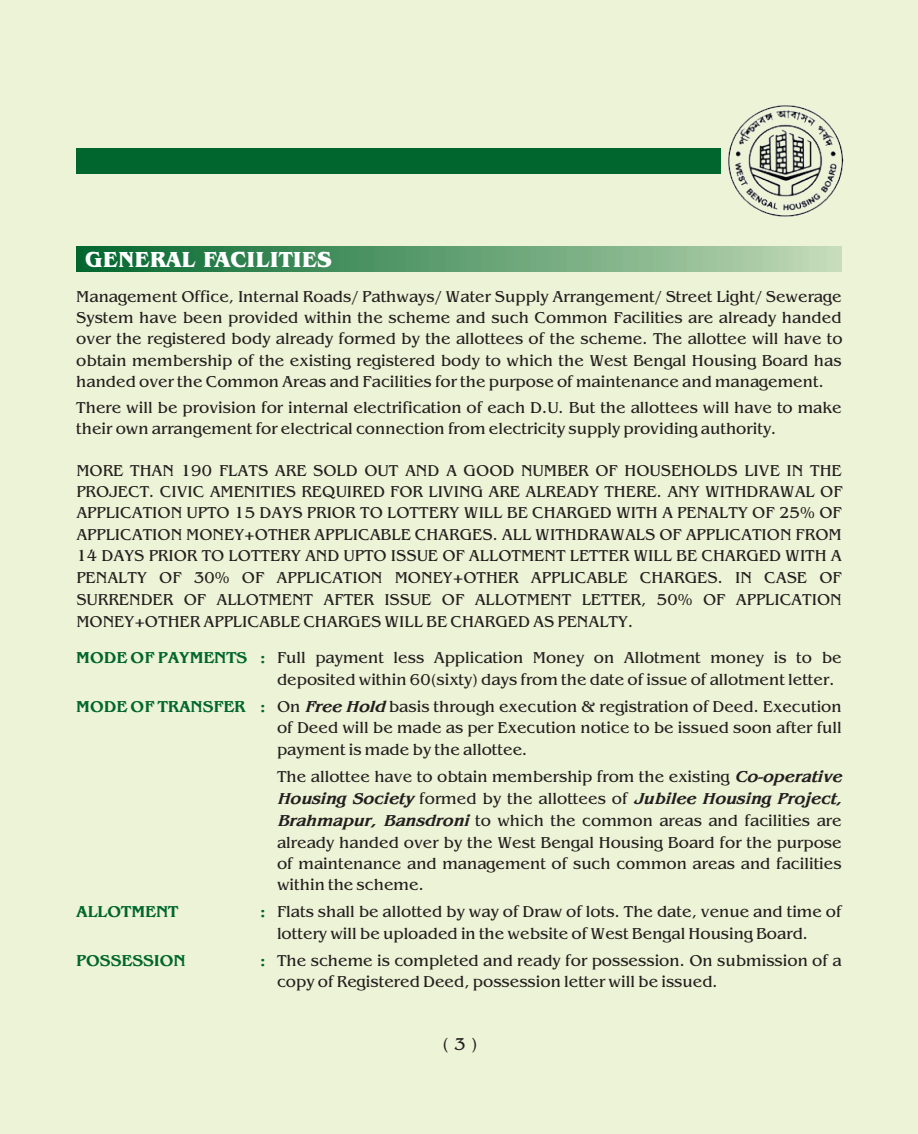
<style>
.page{position:relative;width:918px;height:1134px;background:#edf3d6}
.page>*{position:absolute;margin:0;border:0;box-sizing:border-box;transform-origin:0 0}
.t1{font:700 22.5px "Benguiat IT Cby BT";color:#fff}
.t2{font:18px "Benguiat";color:#241f1f}
.t3{font:16.5px/21.6px "Benguiat";color:#241f1f;text-align:justify}
.t4{font:700 16.5px "Benguiat";color:#00662d}
.s1{font-weight:700}
.s2{font-weight:700;font-style:italic}
</style>
<div class="page">
<div style="left:77px;top:246px;width:765px;height:25px;background:linear-gradient(to right,#03672f,#c1d9b6)"></div>
<div style="left:76px;top:148px;width:645px;height:26px;background:#00662d"></div>
<img style="left:728px;top:105px;width:115px;height:112px">
<h1 class="t1" style="left:85px;top:250px;width:248px">GENERAL FACILITIES</h1>
<p class="t3" style="left:76px;top:287px;width:768px;line-height:21.1px">Management Office, Internal Roads/ Pathways/ Water Supply Arrangement/ Street Light/ Sewerage System have been provided within the scheme and such Common Facilities are already handed over the registered body already formed by the allottees of the scheme. The allottee will have to obtain membership of the existing registered body to which the West Bengal Housing Board has handed over the Common Areas and Facilities for the purpose of maintenance and management.</p>
<p class="t3" style="left:76px;top:398px;width:767px;line-height:21.1px">There will be provision for internal electrification of each D.U. But the allottees will have to make their own arrangement for electrical connection from electricity supply providing authority.</p>
<p class="t3" style="left:76px;top:461px;width:768px">MORE THAN 190 FLATS ARE SOLD OUT AND A GOOD NUMBER OF HOUSEHOLDS LIVE IN THE PROJECT. CIVIC AMENITIES REQUIRED FOR LIVING ARE ALREADY THERE. ANY WITHDRAWAL OF APPLICATION UPTO 15 DAYS PRIOR TO LOTTERY WILL BE CHARGED WITH A PENALTY OF 25% OF APPLICATION MONEY<span class="s1">+</span>OTHER APPLICABLE CHARGES. ALL WITHDRAWALS OF APPLICATION FROM 14 DAYS PRIOR TO LOTTERY AND UPTO ISSUE OF ALLOTMENT LETTER WILL BE CHARGED WITH A PENALTY OF 30% OF APPLICATION MONEY<span class="s1">+</span>OTHER APPLICABLE CHARGES. IN CASE OF SURRENDER OF ALLOTMENT AFTER ISSUE OF ALLOTMENT LETTER, 50% OF APPLICATION MONEY<span class="s1">+</span>OTHER APPLICABLE CHARGES WILL BE CHARGED AS PENALTY.</p>
<p class="t3" style="left:277px;top:649px;width:566px">Full payment less Application Money on Allotment money is to be deposited within 60(sixty) days from the date of issue of allotment letter.</p>
<p class="t3" style="left:277px;top:697px;width:566px;line-height:21.1px">On <span class="s2">Free Hold</span> basis through execution &amp; registration of Deed. Execution of Deed will be made as per Execution notice to be issued soon after full payment is made by the allottee.</p>
<p class="t3" style="left:277px;top:767px;width:566px">The allottee have to obtain membership from the existing <span class="s2">Co-operative Housing Society</span> formed by the allottees of <span class="s2">Jubilee Housing Project, Brahmapur, Bansdroni</span> to which the common areas and facilities are already handed over by the West Bengal Housing Board for the purpose of maintenance and management of such common areas and facilities within the scheme.</p>
<p class="t3" style="left:277px;top:903px;width:566px">Flats shall be allotted by way of Draw of lots. The date, venue and time of lottery will be uploaded in the website of West Bengal Housing Board.</p>
<p class="t3" style="left:277px;top:951px;width:566px">The scheme is completed and ready for possession. On submission of a copy of Registered Deed, possession letter will be issued.</p>
<p class="t4" style="left:76px;top:651px;width:191px">MODE OF PAYMENTS :</p>
<p class="t4" style="left:76px;top:700px;width:191px">MODE OF TRANSFER :</p>
<p class="t4" style="left:76px;top:905px;width:103px">ALLOTMENT</p>
<p class="t4" style="left:260px;top:905px;width:7px">:</p>
<p class="t4" style="left:76px;top:954px;width:111px">POSSESSION</p>
<p class="t4" style="left:260px;top:954px;width:7px">:</p>
<p class="t2" style="left:442px;top:1037px;width:37px">( 3 )</p>
</div>
